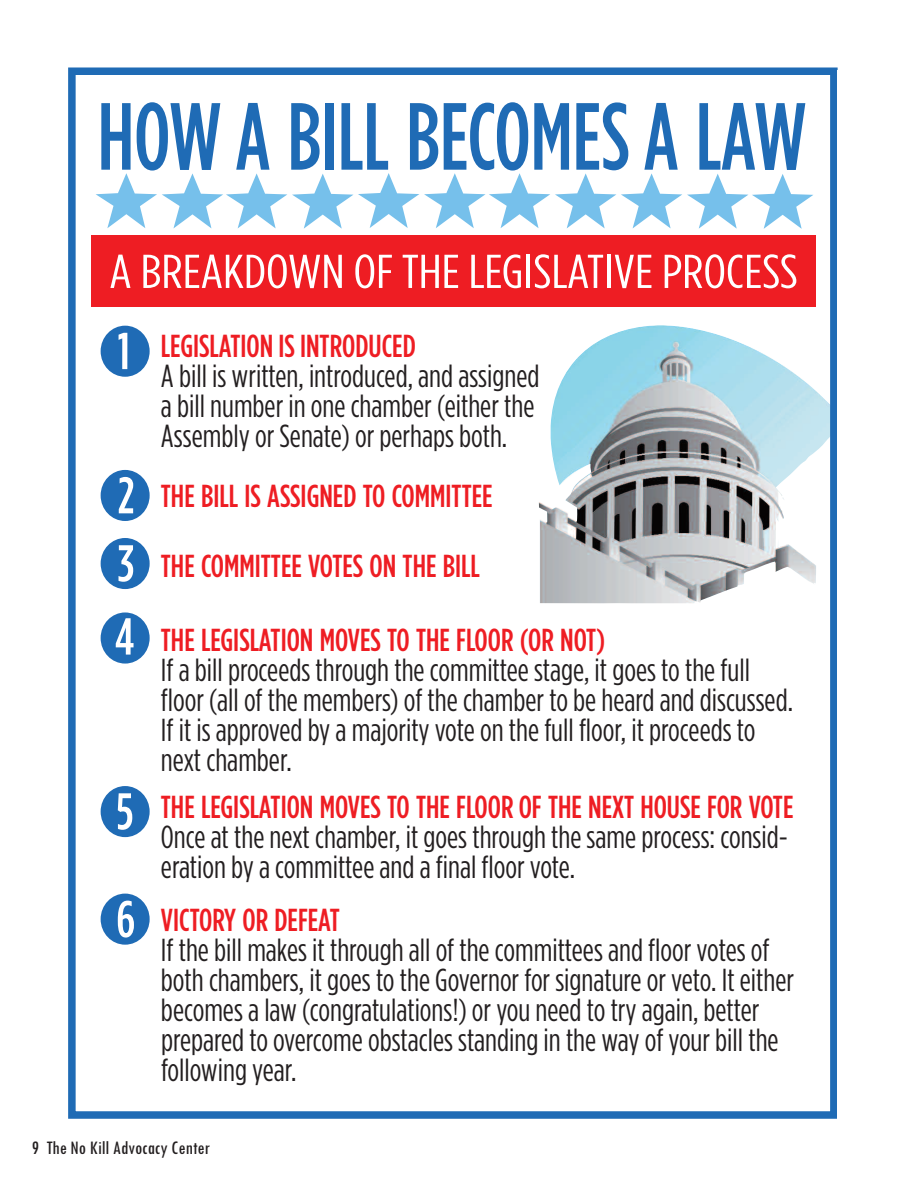
<style>
.page{position:relative;width:918px;height:1188px;background:#fff}
.page>*{position:absolute;margin:0;border:0;box-sizing:border-box;transform-origin:0 0}
.t1{font:500 95.1px "Gotham Condensed";color:#1f6bb5;scale:.91 1}
.t2{font:500 51.75px "Gotham Condensed";color:#fff}
.t3{font:47.4px "Gotham Condensed";color:#fff;scale:1.16 1}
.t4{font:31.8px/30px "Gotham Condensed";color:#231f20}
.t5{font:500 31.8px "Gotham Condensed";color:#ee1d23}
.t6{font:500 condensed 19.95px "Tw Cen";color:#231f20}
.s1{font-size:51.75px;color:#fff}
</style>
<div class="page">
<img style="left:539px;top:325px;width:290px;height:278px">
<div style="left:68px;top:68px;width:770px;height:1051px;border:8px solid #1f6bb5"></div>
<div style="left:92px;top:235px;width:724px;height:71px;background:#ee1d23"></div>
<div style="left:101px;top:326px;width:49px;height:51px;background:#1f6bb5;border-radius:50%"></div>
<div style="left:101px;top:470px;width:49px;height:51px;background:#1f6bb5;border-radius:50%"></div>
<div style="left:101px;top:538px;width:49px;height:51px;background:#1f6bb5;border-radius:50%"></div>
<div style="left:101px;top:612px;width:49px;height:52px;background:#1f6bb5;border-radius:50%"></div>
<div style="left:101px;top:786px;width:49px;height:51px;background:#1f6bb5;border-radius:50%"></div>
<div style="left:101px;top:894px;width:49px;height:51px;background:#1f6bb5;border-radius:50%"></div>
<div style="left:837px;top:70px;width:57px;height:1076px;background:#fff"></div>
<svg style="left:96px;top:173px;width:717px;height:56px"></svg>
<h1 class="t1" style="left:98px;top:81px;width:780px">HOW A BILL BECOMES A LAW</h1>
<h3 class="t3" style="left:109px;top:244px;width:595px">A BREAKDOWN OF THE LEGISLATIVE PROCESS</h3>
<h2 class="t2" style="left:118px;top:321px;width:14px">1</h2>
<p class="t5" style="left:161px;top:327px;width:256px">LEGISLATION IS INTRODUCED</p>
<p class="t4" style="left:161px;top:361px;width:380px">A bill is written, introduced, and assigned a bill number in one chamber (either the<br>Assembly or Senate) or perhaps both.</p>
<p class="t5" style="left:161px;top:478px;width:333px">THE BILL IS ASSIGNED TO COMMITTEE</p>
<h2 class="t2" style="left:118px;top:465px;width:18px">2</h2>
<p class="t5" style="left:118px;top:547px;width:364px"><span class="s1">3</span> THE COMMITTEE VOTES ON THE BILL</p>
<h2 class="t2" style="left:115px;top:606px;width:21px">4</h2>
<h2 class="t2" style="left:116px;top:781px;width:19px">5</h2>
<h2 class="t2" style="left:116px;top:889px;width:20px">6</h2>
<p class="t5" style="left:161px;top:622px;width:446px">THE LEGISLATION MOVES TO THE FLOOR (OR NOT)</p>
<p class="t4" style="left:161px;top:655px;width:634px">If a bill proceeds through the committee stage, it goes to the full floor (all of the members) of the chamber to be heard and discussed.<br>If it is approved by a majority vote on the full floor, it proceeds to next chamber.</p>
<p class="t5" style="left:161px;top:789px;width:634px">THE LEGISLATION MOVES TO THE FLOOR OF THE NEXT HOUSE FOR VOTE</p>
<p class="t4" style="left:161px;top:822px;width:628px">Once at the next chamber, it goes through the same process: consid&shy;eration by a committee and a final floor vote.</p>
<p class="t5" style="left:161px;top:902px;width:181px">VICTORY OR DEFEAT</p>
<p class="t4" style="left:161px;top:935px;width:635px">If the bill makes it through all of the committees and floor votes of both chambers, it goes to the Governor for signature or veto. It either becomes a law (congratulations!) or you need to try again, better prepared to overcome obstacles standing in the way of your bill the following year.</p>
<p class="t6" style="left:32px;top:1136px;width:180px">9 The No Kill Advocacy Center</p>
</div>
